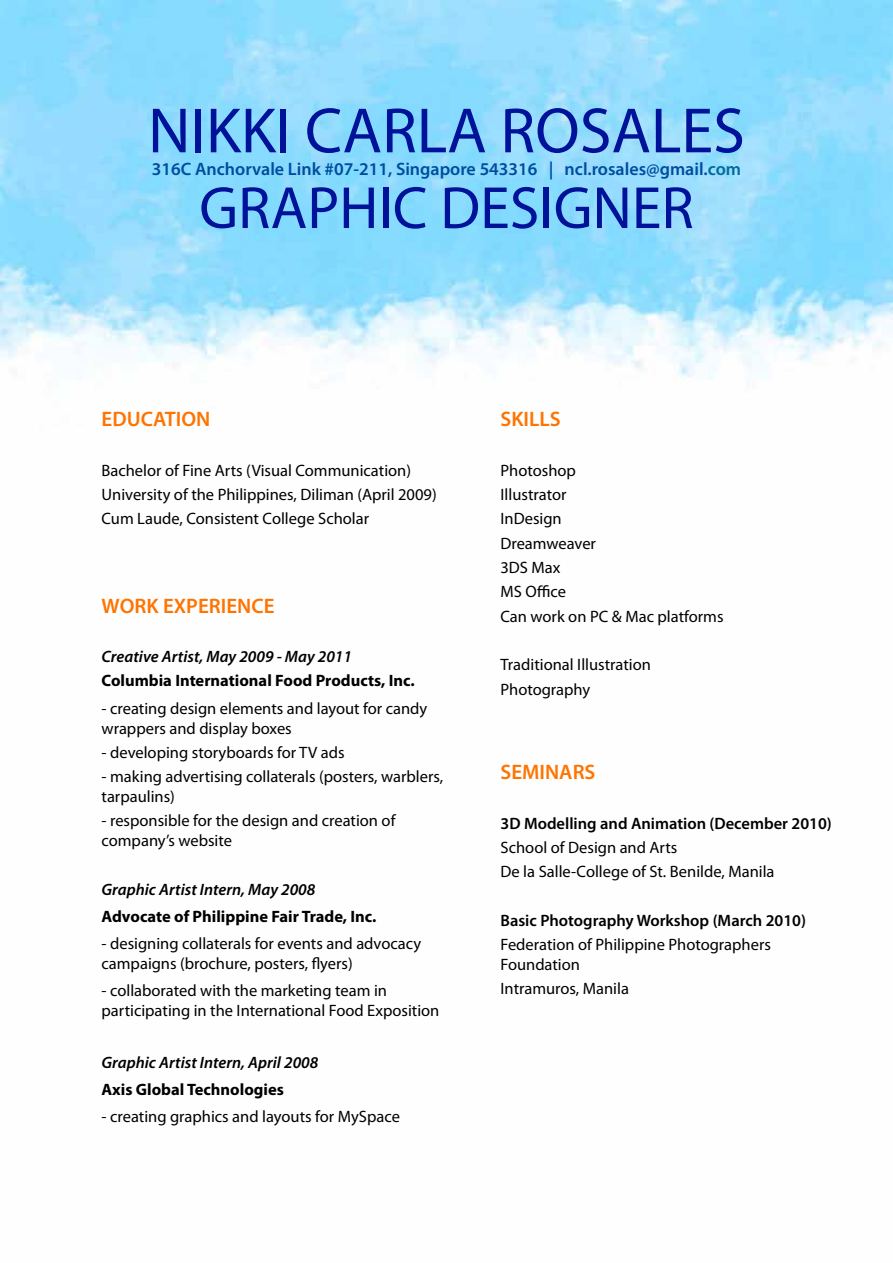
<style>
.page{position:relative;width:893px;height:1263px;background:#fff}
.page>*{position:absolute;margin:0;border:0;box-sizing:border-box;transform-origin:0 0}
.t1{font:64.5px "Myriad Pro";color:#001299}
.t2{font:60px "Myriad Pro";color:#001299}
.t3{font:600 21px "Myriad Pro";color:#ff7401}
.t4{font:600 18px "Myriad Pro";color:#004c9e}
.t5{font:16.5px/24.3px "Myriad Pro";color:#000}
.t6{font:700 16.5px "Myriad Pro";color:#000}
.t7{font:italic 600 16.5px "Myriad Pro";color:#000}
.t8{font:600 16.5px "Myriad Pro";color:#000}
.s1{color:#00699e}
</style>
<div class="page">
<img style="left:0;top:0;width:893px;height:380px">
<h1 class="t1" style="left:148px;top:91px;width:598px">NIKKI CARLA ROSALES</h1>
<p class="t4" style="left:152px;top:157px;width:591px">316C Anchorvale Link #07-211, Singapore 543316 | ncl.rosales@gmail.<span class="s1">com</span></p>
<h2 class="t2" style="left:199px;top:171px;width:496px">GRAPHIC DESIGNER</h2>
<p class="t3" style="left:102px;top:406px;width:110px">EDUCATION</p>
<p class="t5" style="left:102px;top:458px;width:337px">Bachelor of Fine Arts (Visual Communication)<br>University of the Philippines, Diliman (April 2009)<br>Cum Laude, Consistent College Scholar</p>
<p class="t3" style="left:102px;top:592px;width:174px">WORK EXPERIENCE</p>
<p class="t7" style="left:102px;top:646px;width:252px">Creative Artist, May 2009 - May 2011</p>
<p class="t6" style="left:102px;top:670px;width:315px">Columbia International Food Products, Inc.</p>
<p class="t5" style="left:102px;top:698px;width:327px;line-height:19.8px">- creating design elements and layout for candy wrappers and display boxes</p>
<p class="t5" style="left:102px;top:740px;width:244px">- developing storyboards for TV ads</p>
<p class="t5" style="left:102px;top:766px;width:343px;line-height:19.8px">- making advertising collaterals (posters, warblers, tarpaulins)</p>
<p class="t5" style="left:102px;top:811px;width:295px;line-height:19.8px">- responsible for the design and creation of company’s website</p>
<p class="t7" style="left:102px;top:879px;width:215px">Graphic Artist Intern, May 2008</p>
<p class="t6" style="left:102px;top:906px;width:277px">Advocate of Philippine Fair Trade, Inc.</p>
<p class="t5" style="left:102px;top:934px;width:321px;line-height:19.8px">- designing collaterals for events and advocacy campaigns (brochure, posters, flyers)</p>
<p class="t5" style="left:102px;top:981px;width:339px;line-height:19.8px">- collaborated with the marketing team in participating in the International Food Exposition</p>
<p class="t7" style="left:102px;top:1052px;width:218px">Graphic Artist Intern, April 2008</p>
<p class="t6" style="left:102px;top:1079px;width:184px">Axis Global Technologies</p>
<p class="t5" style="left:102px;top:1104px;width:300px">- creating graphics and layouts for MySpace</p>
<p class="t3" style="left:500px;top:406px;width:62px">SKILLS</p>
<p class="t5" style="left:500px;top:458px;width:225px">Photoshop<br>Illustrator<br>InDesign<br>Dreamweaver<br>3DS Max<br>MS Office<br>Can work on PC &amp; Mac platforms</p>
<p class="t5" style="left:500px;top:652px;width:152px">Traditional Illustration<br>Photography</p>
<p class="t3" style="left:500px;top:759px;width:97px">SEMINARS</p>
<p class="t8" style="left:500px;top:813px;width:333px">3D Modelling and Animation (December 2010)</p>
<p class="t5" style="left:500px;top:835px;width:276px">School of Design and Arts<br>De la Salle-College of St. Benilde, Manila</p>
<p class="t8" style="left:500px;top:910px;width:307px">Basic Photography Workshop (March 2010)</p>
<p class="t5" style="left:500px;top:934px;width:272px;line-height:19.8px">Federation of Philippine Photographers<br>Foundation</p>
<p class="t5" style="left:500px;top:976px;width:130px">Intramuros, Manila</p>
</div>
